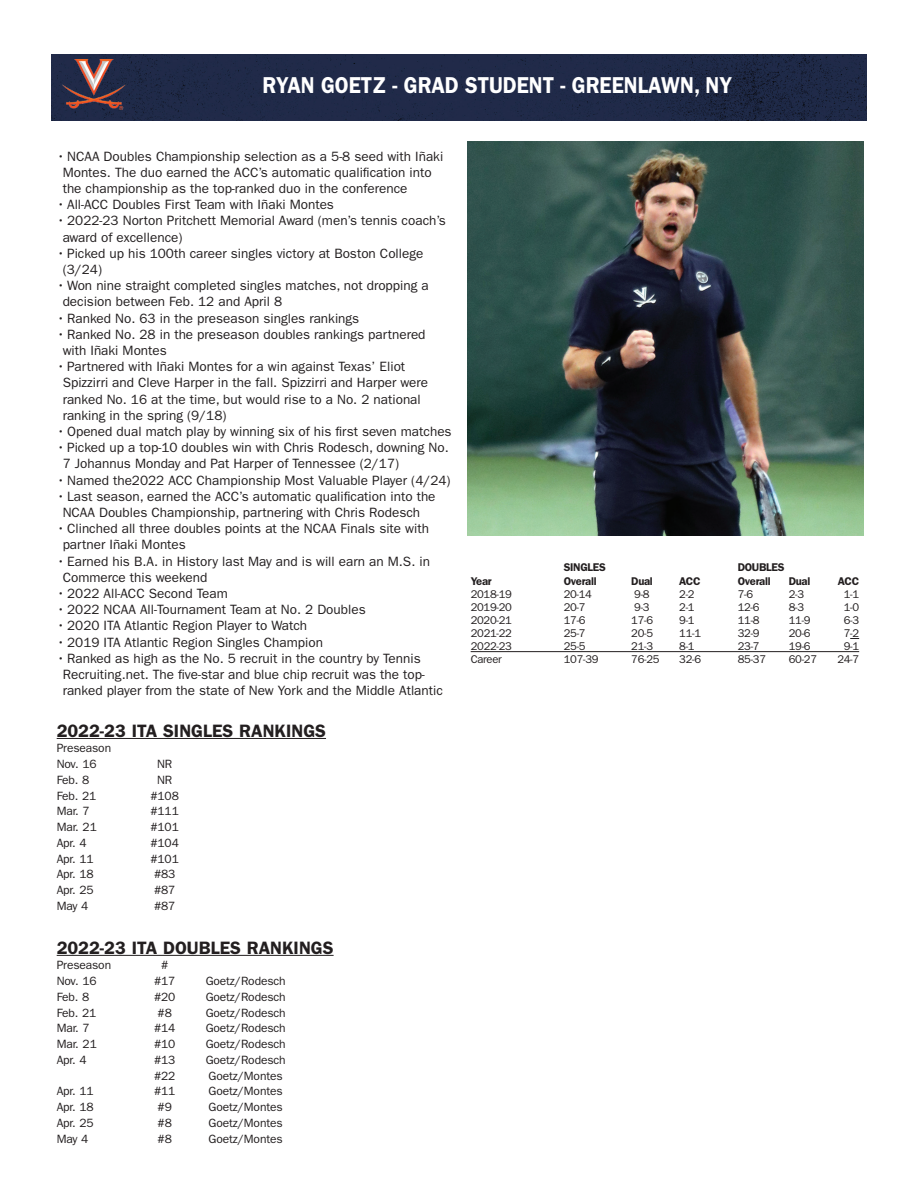
<style>
.page{position:relative;width:918px;height:1188px;background:#fff}
.page>*{position:absolute;margin:0;border:0;box-sizing:border-box;transform-origin:0 0}
.t1{font:600 23.1px "ITC Franklin Gothic Std";color:#fff;scale:.91 1}
.t2{font:600 18px "ITC Franklin Gothic Std";color:#231f20}
.t3{font:13.5px/16.2px "ITC Franklin Gothic Std";color:#231f20}
.t4{font:12px/15.8px "ITC Franklin Gothic Std";letter-spacing:-.01em;color:#231f20}
.t5{font:11.25px "ITC Franklin Gothic Std";letter-spacing:-.025em;color:#231f20}
.t6{font:600 11.25px "ITC Franklin Gothic Std";letter-spacing:-.025em;color:#231f20}
</style>
<div class="page">
<img style="left:51px;top:54px;width:816px;height:67px">
<img style="left:55px;top:59px;width:76px;height:52px">
<hr style="left:57px;top:738px;width:269px;height:1px;background:#231f20">
<hr style="left:57px;top:955px;width:277px;height:1px;background:#231f20">
<img style="left:468px;top:142px;width:396px;height:394px">
<hr style="left:471px;top:651px;width:388px;height:1px;background:#231f20">
<h1 class="t1" style="left:263px;top:71px;width:517px">RYAN GOETZ - GRAD STUDENT - GREENLAWN, NY</h1>
<p class="t3" style="left:63px;top:148px;width:382px;text-indent:-6px">• NCAA Doubles Championship selection as a 5-8 seed with Iñaki<br>Montes. The duo earned the ACC’s automatic qualification into the championship as the top-ranked duo in the conference</p>
<p class="t3" style="left:57px;top:197px;width:279px">• All-ACC Doubles First Team with Iñaki Montes</p>
<p class="t3" style="left:63px;top:213px;width:385px;text-indent:-6px">• 2022-23 Norton Pritchett Memorial Award (men’s tennis coach’s award of excellence)</p>
<p class="t3" style="left:63px;top:245px;width:362px;text-indent:-6px">• Picked up his 100th career singles victory at Boston College (3/24)</p>
<p class="t3" style="left:63px;top:278px;width:368px;text-indent:-6px">• Won nine straight completed singles matches, not dropping a decision between Feb. 12 and April 8</p>
<p class="t3" style="left:57px;top:310px;width:304px">• Ranked No. 63 in the preseason singles rankings</p>
<p class="t3" style="left:63px;top:326px;width:364px;text-indent:-6px">• Ranked No. 28 in the preseason doubles rankings partnered with Iñaki Montes</p>
<p class="t3" style="left:63px;top:359px;width:367px;text-indent:-6px">• Partnered with Iñaki Montes for a win against Texas’ Eliot Spizzirri and Cleve Harper in the fall. Spizzirri and Harper were ranked No. 16 at the time, but would rise to a No. 2 national ranking in the spring (9/18)</p>
<p class="t3" style="left:57px;top:423px;width:396px">• Opened dual match play by winning six of his first seven matches</p>
<p class="t3" style="left:63px;top:440px;width:388px;text-indent:-6px">• Picked up a top-10 doubles win with Chris Rodesch, downing No.<br>7 Johannus Monday and Pat Harper of Tennessee (2/17)</p>
<p class="t3" style="left:57px;top:472px;width:396px">• Named the2022 ACC Championship Most Valuable Player (4/24)</p>
<p class="t3" style="left:63px;top:488px;width:374px;text-indent:-6px">• Last season, earned the ACC’s automatic qualification into the<br>NCAA Doubles Championship, partnering with Chris Rodesch</p>
<p class="t3" style="left:63px;top:521px;width:368px;text-indent:-6px">• Clinched all three doubles points at the NCAA Finals site with partner Iñaki Montes</p>
<p class="t3" style="left:63px;top:553px;width:369px;text-indent:-6px">• Earned his B.A. in History last May and is will earn an M.S. in<br>Commerce this weekend</p>
<p class="t3" style="left:57px;top:585px;width:173px">• 2022 All-ACC Second Team</p>
<p class="t3" style="left:57px;top:602px;width:311px">• 2022 NCAA All-Tournament Team at No. 2 Doubles</p>
<p class="t3" style="left:57px;top:618px;width:252px">• 2020 ITA Atlantic Region Player to Watch</p>
<p class="t3" style="left:57px;top:634px;width:268px">• 2019 ITA Atlantic Region Singles Champion</p>
<p class="t3" style="left:63px;top:650px;width:382px;text-indent:-6px">• Ranked as high as the No. 5 recruit in the country by Tennis<br>Recruiting.net. The five-star and blue chip recruit was the top&shy;ranked player from the state of New York and the Middle Atlantic</p>
<h2 class="t2" style="left:57px;top:720px;width:271px">2022-23 ITA SINGLES RANKINGS</h2>
<p class="t4" style="left:57px;top:741px;width:56px">Preseason<br>Nov. 16</p>
<p class="t4" style="left:157px;top:756px;width:17px">NR</p>
<p class="t4" style="left:57px;top:772px;width:34px">Feb. 8</p>
<p class="t4" style="left:157px;top:772px;width:17px">NR</p>
<p class="t4" style="left:57px;top:788px;width:41px">Feb. 21</p>
<p class="t4" style="left:150px;top:788px;width:30px">#108</p>
<p class="t4" style="left:57px;top:804px;width:35px">Mar. 7</p>
<p class="t4" style="left:150px;top:804px;width:30px">#111</p>
<p class="t4" style="left:57px;top:819px;width:42px">Mar. 21</p>
<p class="t4" style="left:150px;top:819px;width:30px">#101</p>
<p class="t4" style="left:57px;top:835px;width:31px">Apr. 4</p>
<p class="t4" style="left:150px;top:835px;width:30px">#104</p>
<p class="t4" style="left:57px;top:851px;width:39px">Apr. 11</p>
<p class="t4" style="left:150px;top:851px;width:30px">#101</p>
<p class="t4" style="left:57px;top:867px;width:39px">Apr. 18</p>
<p class="t4" style="left:154px;top:867px;width:23px">#83</p>
<p class="t4" style="left:57px;top:882px;width:39px">Apr. 25</p>
<p class="t4" style="left:154px;top:882px;width:23px">#87</p>
<p class="t4" style="left:57px;top:898px;width:33px">May 4</p>
<p class="t4" style="left:154px;top:898px;width:23px">#87</p>
<h2 class="t2" style="left:57px;top:937px;width:278px">2022-23 ITA DOUBLES RANKINGS</h2>
<p class="t4" style="left:57px;top:957px;width:56px">Preseason</p>
<p class="t4" style="left:161px;top:957px;width:9px">#</p>
<p class="t4" style="left:57px;top:973px;width:42px">Nov. 16</p>
<p class="t4" style="left:154px;top:973px;width:23px">#17</p>
<p class="t4" style="left:206px;top:973px;width:81px">Goetz/Rodesch</p>
<p class="t4" style="left:57px;top:989px;width:34px">Feb. 8</p>
<p class="t4" style="left:154px;top:989px;width:23px">#20</p>
<p class="t4" style="left:206px;top:989px;width:81px">Goetz/Rodesch</p>
<p class="t4" style="left:57px;top:1005px;width:41px">Feb. 21</p>
<p class="t4" style="left:158px;top:1005px;width:16px">#8</p>
<p class="t4" style="left:206px;top:1005px;width:81px">Goetz/Rodesch</p>
<p class="t4" style="left:57px;top:1020px;width:35px">Mar. 7</p>
<p class="t4" style="left:154px;top:1020px;width:23px">#14</p>
<p class="t4" style="left:206px;top:1020px;width:81px">Goetz/Rodesch</p>
<p class="t4" style="left:57px;top:1036px;width:42px">Mar. 21</p>
<p class="t4" style="left:154px;top:1036px;width:23px">#10</p>
<p class="t4" style="left:206px;top:1036px;width:81px">Goetz/Rodesch</p>
<p class="t4" style="left:57px;top:1052px;width:31px">Apr. 4</p>
<p class="t4" style="left:154px;top:1052px;width:23px">#13</p>
<p class="t4" style="left:206px;top:1052px;width:81px">Goetz/Rodesch</p>
<p class="t4" style="left:154px;top:1068px;width:23px">#22</p>
<p class="t4" style="left:209px;top:1068px;width:76px">Goetz/Montes</p>
<p class="t4" style="left:57px;top:1083px;width:39px">Apr. 11</p>
<p class="t4" style="left:154px;top:1083px;width:23px">#11</p>
<p class="t4" style="left:209px;top:1083px;width:76px">Goetz/Montes</p>
<p class="t4" style="left:57px;top:1099px;width:39px">Apr. 18</p>
<p class="t4" style="left:158px;top:1099px;width:16px">#9</p>
<p class="t4" style="left:209px;top:1099px;width:76px">Goetz/Montes</p>
<p class="t4" style="left:57px;top:1115px;width:39px">Apr. 25</p>
<p class="t4" style="left:158px;top:1115px;width:16px">#8</p>
<p class="t4" style="left:209px;top:1115px;width:76px">Goetz/Montes</p>
<p class="t4" style="left:57px;top:1131px;width:33px">May 4</p>
<p class="t4" style="left:158px;top:1131px;width:16px">#8</p>
<p class="t4" style="left:209px;top:1131px;width:76px">Goetz/Montes</p>
<p class="t6" style="left:564px;top:561px;width:44px">SINGLES</p>
<p class="t6" style="left:738px;top:561px;width:48px">DOUBLES</p>
<p class="t6" style="left:471px;top:574px;width:23px">Year</p>
<p class="t6" style="left:564px;top:574px;width:34px">Overall</p>
<p class="t6" style="left:631px;top:574px;width:23px">Dual</p>
<p class="t6" style="left:679px;top:574px;width:23px">ACC</p>
<p class="t6" style="left:738px;top:574px;width:34px">Overall</p>
<p class="t6" style="left:789px;top:574px;width:23px">Dual</p>
<p class="t6" style="left:838px;top:574px;width:23px">ACC</p>
<p class="t5" style="left:471px;top:587px;width:43px">2018-19</p>
<p class="t5" style="left:564px;top:587px;width:30px">20-14</p>
<p class="t5" style="left:634px;top:587px;width:17px">9-8</p>
<p class="t5" style="left:679px;top:587px;width:17px">2-2</p>
<p class="t5" style="left:738px;top:587px;width:17px">7-6</p>
<p class="t5" style="left:789px;top:587px;width:17px">2-3</p>
<p class="t5" style="left:844px;top:587px;width:17px">1-1</p>
<p class="t5" style="left:471px;top:601px;width:43px">2019-20</p>
<p class="t5" style="left:564px;top:601px;width:23px">20-7</p>
<p class="t5" style="left:634px;top:601px;width:17px">9-3</p>
<p class="t5" style="left:679px;top:601px;width:17px">2-1</p>
<p class="t5" style="left:738px;top:601px;width:23px">12-6</p>
<p class="t5" style="left:789px;top:601px;width:17px">8-3</p>
<p class="t5" style="left:844px;top:601px;width:17px">1-0</p>
<p class="t5" style="left:471px;top:614px;width:43px">2020-21</p>
<p class="t5" style="left:564px;top:614px;width:23px">17-6</p>
<p class="t5" style="left:631px;top:614px;width:23px">17-6</p>
<p class="t5" style="left:679px;top:614px;width:17px">9-1</p>
<p class="t5" style="left:738px;top:614px;width:23px">11-8</p>
<p class="t5" style="left:789px;top:614px;width:23px">11-9</p>
<p class="t5" style="left:844px;top:614px;width:17px">6-3</p>
<p class="t5" style="left:471px;top:627px;width:43px">2021-22</p>
<p class="t5" style="left:564px;top:627px;width:23px">25-7</p>
<p class="t5" style="left:631px;top:627px;width:23px">20-5</p>
<p class="t5" style="left:679px;top:627px;width:23px">11-1</p>
<p class="t5" style="left:738px;top:627px;width:23px">32-9</p>
<p class="t5" style="left:789px;top:627px;width:23px">20-6</p>
<p class="t5" style="left:844px;top:627px;width:17px">7-2</p>
<p class="t5" style="left:471px;top:640px;width:43px">2022-23</p>
<p class="t5" style="left:564px;top:640px;width:23px">25-5</p>
<p class="t5" style="left:631px;top:640px;width:23px">21-3</p>
<p class="t5" style="left:679px;top:640px;width:17px">8-1</p>
<p class="t5" style="left:738px;top:640px;width:23px">23-7</p>
<p class="t5" style="left:789px;top:640px;width:23px">19-6</p>
<p class="t5" style="left:844px;top:640px;width:17px">9-1</p>
<p class="t5" style="left:471px;top:653px;width:32px">Career</p>
<p class="t5" style="left:564px;top:653px;width:36px">107-39</p>
<p class="t5" style="left:631px;top:653px;width:30px">76-25</p>
<p class="t5" style="left:679px;top:653px;width:23px">32-6</p>
<p class="t5" style="left:738px;top:653px;width:30px">85-37</p>
<p class="t5" style="left:789px;top:653px;width:30px">60-27</p>
<p class="t5" style="left:837px;top:653px;width:23px">24-7</p>
</div>
